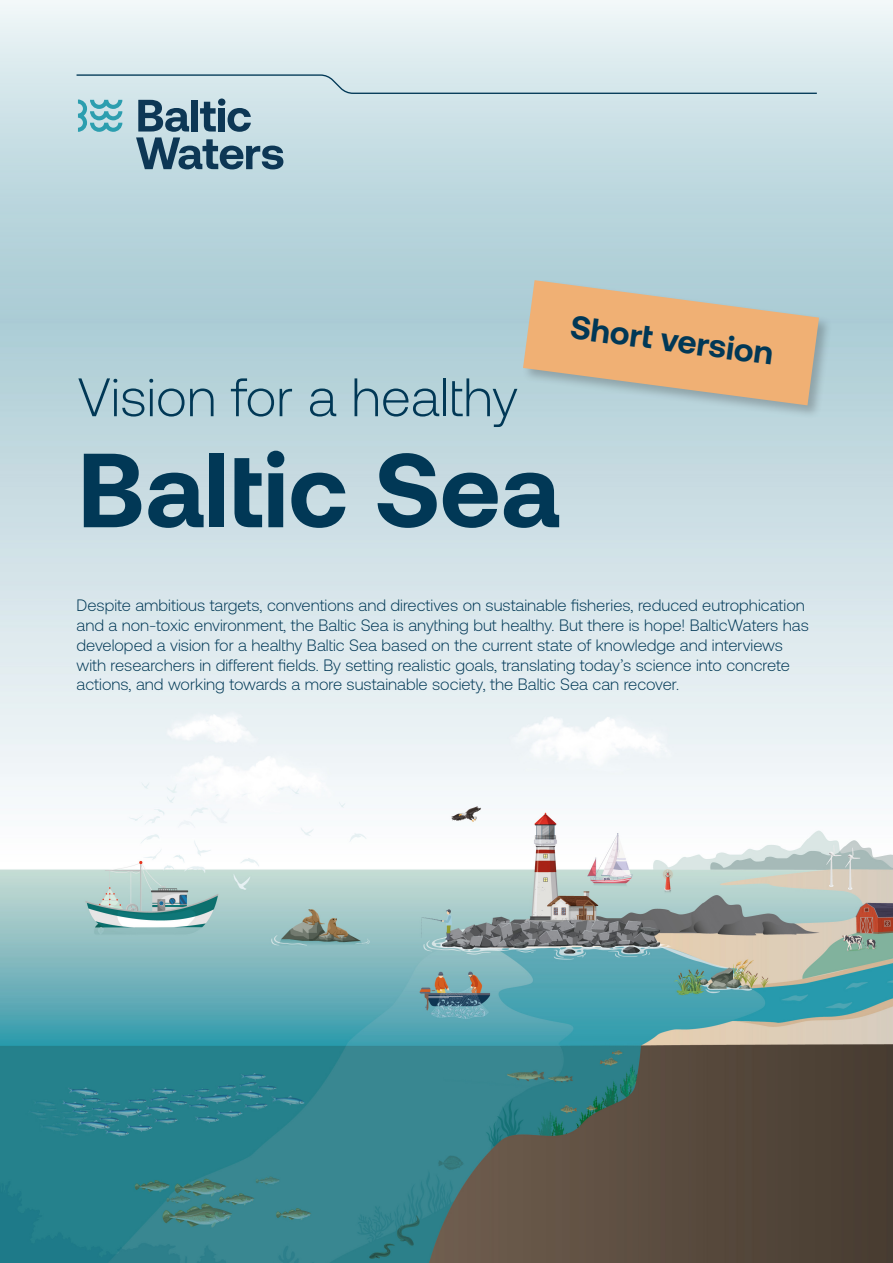
<style>
.page{position:relative;width:893px;height:1263px;background:#fff}
.page>*{position:absolute;margin:0;border:0;box-sizing:border-box;transform-origin:0 0}
.t1{font:105px "Aeonik Variable";color:#013856}
.t2{font:54px "Aeonik Variable";color:#013856}
.t3{font:33px "Aeonik Variable";color:#013856}
.t4{font:16.5px/19.8px "Aeonik Variable";color:#013856}
</style>
<div class="page">
<img style="left:0;top:319px;width:893px;height:944px">
<div style="left:0;top:0;width:893px;height:319px;background:linear-gradient(to bottom,#ebf4f6,#a3c8d2)"></div>
<svg style="left:75px;top:74px;width:743px;height:95px;background:#bcd4db"></svg>
<div style="left:521px;top:278px;width:312px;height:141px;background:#231f20;opacity:.26"></div>
<svg style="left:523px;top:280px;width:296px;height:125px;background:#dab791"></svg>
<p class="t2" style="left:78px;top:367px;width:442px">Vision for a healthy</p>
<p class="t1" style="left:78px;top:432px;width:484px">Baltic Sea</p>
<p class="t3" style="left:573px;top:307px;width:206px;rotate:8deg">Short version</p>
<p class="t4" style="left:77px;top:595px;width:734px">Despite ambitious targets, conventions and directives on sustainable fisheries, reduced eutrophication and a non-toxic environment, the Baltic Sea is anything but healthy. But there is hope! BalticWaters has developed a vision for a healthy Baltic Sea based on the current state of knowledge and interviews with researchers in different fields. By setting realistic goals, translating today’s science into concrete actions, and working towards a more sustainable society, the Baltic Sea can recover.</p>
</div>
